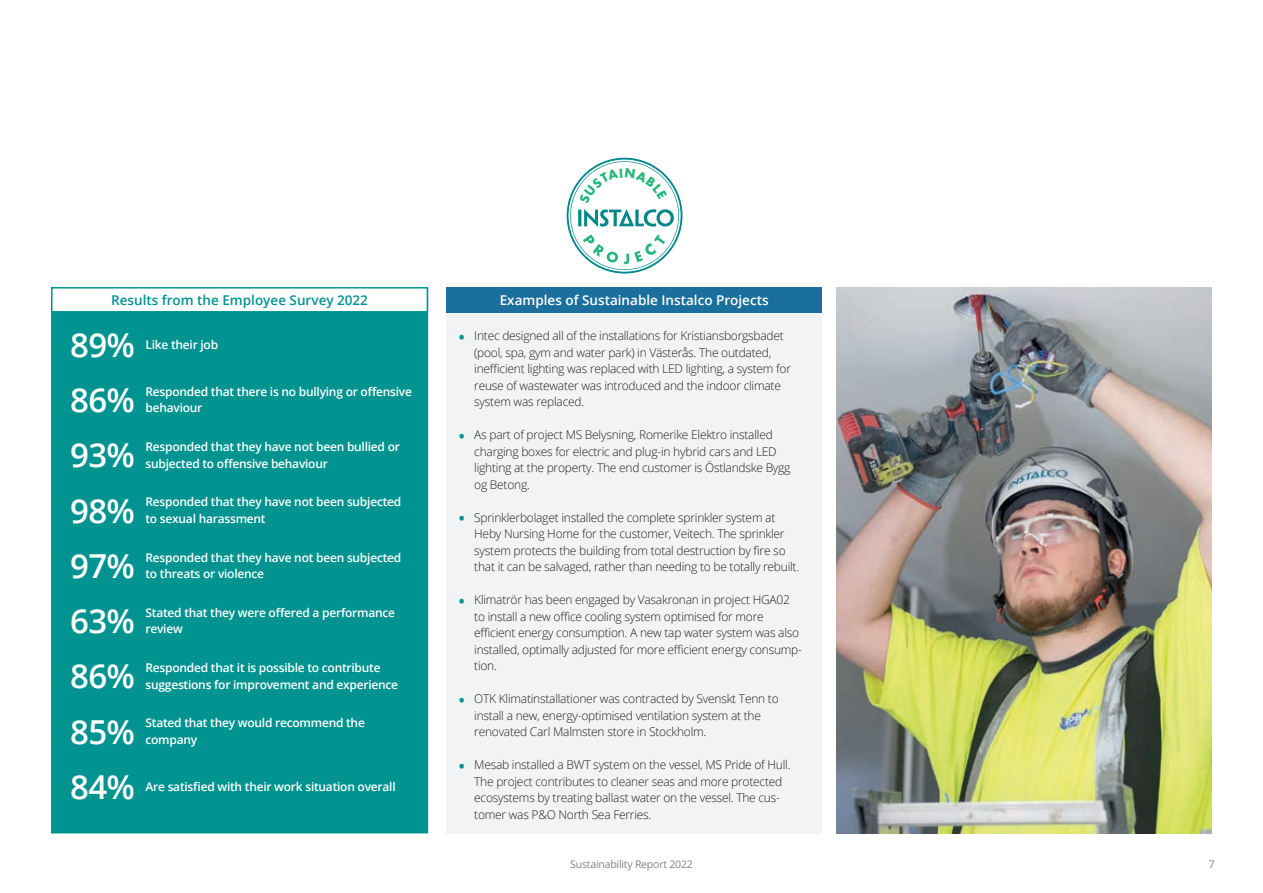
<style>
.page{position:relative;width:1263px;height:893px;background:#fff}
.page>*{position:absolute;margin:0;border:0;box-sizing:border-box;transform-origin:0 0}
.t1{font:600 33px "Open Sans";letter-spacing:-.02em;color:#fff}
.t2{font:600 13.5px "Open Sans";color:#fff}
.t3{font:600 13.5px "Open Sans";color:#009390}
.t4{font:300 12px/16.5px "Open Sans";letter-spacing:-.02em;color:#231f20}
.t5{font:600 12px/16.5px "Open Sans";letter-spacing:-.02em;color:#fff}
.t6{font:10.5px "Open Sans";letter-spacing:-.02em;color:#7f8487}
.s1{font-weight:800;font-size:13.5px;color:#009390}
</style>
<div class="page">
<img style="left:836px;top:287px;width:376px;height:546px">
<div style="left:51px;top:287px;width:377px;height:546px;background:#009390"></div>
<div style="left:52px;top:288px;width:375px;height:24px;background:#fff"></div>
<div style="left:51px;top:287px;width:377px;height:26px;border:2px solid #009390"></div>
<div style="left:446px;top:312px;width:376px;height:521px;background:#f2f3f4"></div>
<div style="left:446px;top:287px;width:376px;height:26px;background:#1b6f9c"></div>
<svg style="left:567px;top:158px;width:115px;height:116px"></svg>
<p class="t3" style="left:111px;top:291px;width:258px">Results from the Employee Survey 2022</p>
<p class="t2" style="left:500px;top:291px;width:270px">Examples of Sustainable Instalco Projects</p>
<p class="t4" style="left:474px;top:327px;width:318px;text-indent:-15px"><span class="s1">•</span> Intec designed all of the installations for Kristiansborgsbadet (pool, spa, gym and water park) in Västerås. The outdated, inefficient lighting was replaced with LED lighting, a system for reuse of wastewater was introduced and the indoor climate system was replaced.</p>
<p class="t4" style="left:474px;top:426px;width:318px;text-indent:-15px"><span class="s1">•</span> As part of project MS Belysning, Romerike Elektro installed charging boxes for electric and plug-in hybrid cars and LED lighting at the property. The end customer is Östlandske Bygg og Betong.</p>
<p class="t4" style="left:474px;top:509px;width:326px;text-indent:-15px"><span class="s1">•</span> Sprinklerbolaget installed the complete sprinkler system at Heby Nursing Home for the customer, Veitech. The sprinkler system protects the building from total destruction by fire so that it can be salvaged, rather than needing to be totally rebuilt.</p>
<p class="t4" style="left:474px;top:591px;width:329px;text-indent:-15px"><span class="s1">•</span> Klimatrör has been engaged by Vasakronan in project HGA02 to install a new office cooling system optimised for more efficient energy consumption. A new tap water system was also installed, optimally adjusted for more efficient energy consump&shy;tion.</p>
<p class="t4" style="left:474px;top:690px;width:306px;text-indent:-15px"><span class="s1">•</span> OTK Klimatinstallationer was contracted by Svenskt Tenn to install a new, energy-optimised ventilation system at the renovated Carl Malmsten store in Stockholm.</p>
<p class="t4" style="left:474px;top:756px;width:318px;text-indent:-15px"><span class="s1">•</span> Mesab installed a BWT system on the vessel, MS Pride of Hull.<br>The project contributes to cleaner seas and more protected ecosystems by treating ballast water on the vessel. The cus&shy;tomer was P&amp;O North Sea Ferries.</p>
<h1 class="t1" style="left:70px;top:322px;width:66px">89%</h1>
<p class="t5" style="left:145px;top:336px;width:74px">Like their job</p>
<h1 class="t1" style="left:70px;top:377px;width:66px">86%</h1>
<p class="t5" style="left:145px;top:383px;width:268px">Responded that there is no bullying or offensive behaviour</p>
<h1 class="t1" style="left:70px;top:433px;width:66px">93%</h1>
<p class="t5" style="left:145px;top:438px;width:256px">Responded that they have not been bullied or subjected to offensive behaviour</p>
<h1 class="t1" style="left:70px;top:488px;width:66px">98%</h1>
<p class="t5" style="left:145px;top:493px;width:257px">Responded that they have not been subjected to sexual harassment</p>
<h1 class="t1" style="left:70px;top:543px;width:66px">97%</h1>
<p class="t5" style="left:145px;top:549px;width:257px">Responded that they have not been subjected to threats or violence</p>
<h1 class="t1" style="left:70px;top:598px;width:66px">63%</h1>
<p class="t5" style="left:145px;top:604px;width:251px">Stated that they were offered a performance review</p>
<h1 class="t1" style="left:70px;top:654px;width:66px">86%</h1>
<p class="t5" style="left:145px;top:659px;width:254px">Responded that it is possible to contribute suggestions for improvement and experience</p>
<h1 class="t1" style="left:70px;top:709px;width:66px">85%</h1>
<p class="t5" style="left:145px;top:715px;width:221px">Stated that they would recommend the company</p>
<h1 class="t1" style="left:70px;top:764px;width:66px">84%</h1>
<p class="t5" style="left:145px;top:778px;width:252px">Are satisfied with their work situation overall</p>
<p class="t6" style="left:570px;top:857px;width:124px">Sustainability Report 2022</p>
<p class="t6" style="left:1209px;top:857px;width:8px">7</p>
</div>
